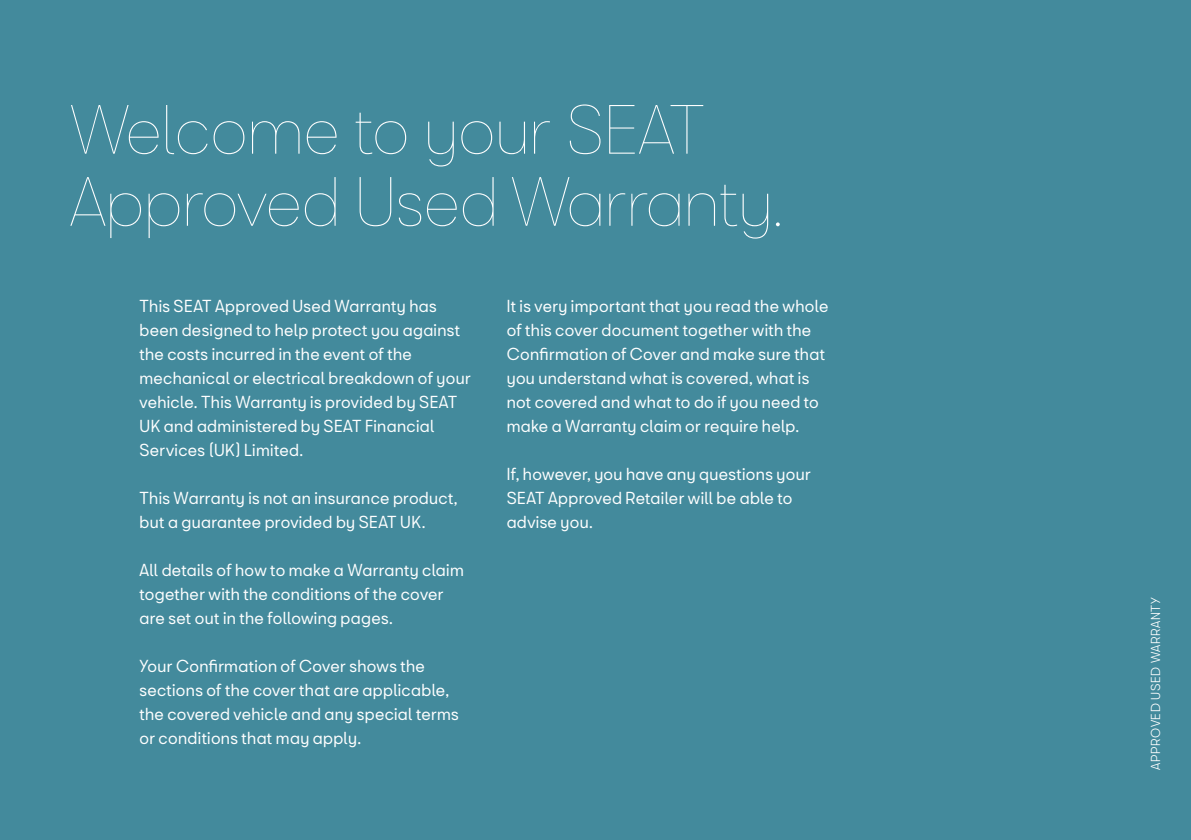
<style>
.page{position:relative;width:1191px;height:840px;background:#fff}
.page>*{position:absolute;margin:0;border:0;box-sizing:border-box;transform-origin:0 0}
.t1{font:200 64px/72px "Seat Bcn";color:#fff}
.t2{font:16px/24px "Seat Bcn";letter-spacing:.02em;color:#fff}
.t3{font:12px "Seat Bcn";letter-spacing:.05em;color:#fff}
</style>
<div class="page">
<div style="left:0;top:0;width:1191px;height:839px;background:#438a9c"></div>
<h1 class="t1" style="left:70px;top:85px;width:714px">Welcome to your SEAT<br>Approved Used Warranty.</h1>
<p class="t2" style="left:139px;top:291px;width:333px">This SEAT Approved Used Warranty has been designed to help protect you against the costs incurred in the event of the mechanical or electrical breakdown of your vehicle. This Warranty is provided by SEAT UK and administered by SEAT Financial Services (UK) Limited.</p>
<p class="t2" style="left:139px;top:483px;width:320px">This Warranty is not an insurance product, but a guarantee provided by SEAT UK.</p>
<p class="t2" style="left:139px;top:555px;width:326px">All details of how to make a Warranty claim together with the conditions of the cover are set out in the following pages.</p>
<p class="t2" style="left:139px;top:651px;width:321px">Your Confirmation of Cover shows the sections of the cover that are applicable, the covered vehicle and any special terms or conditions that may apply.</p>
<p class="t2" style="left:507px;top:291px;width:323px">It is very important that you read the whole of this cover document together with the Confirmation of Cover and make sure that you understand what is covered, what is not covered and what to do if you need to make a Warranty claim or require help.</p>
<p class="t2" style="left:507px;top:459px;width:305px">If, however, you have any questions your<br>SEAT Approved Retailer will be able to advise you.</p>
<p class="t3" style="left:1145px;top:769px;width:174px;rotate:-90deg">APPROVED USED WARRANTY</p>
</div>
